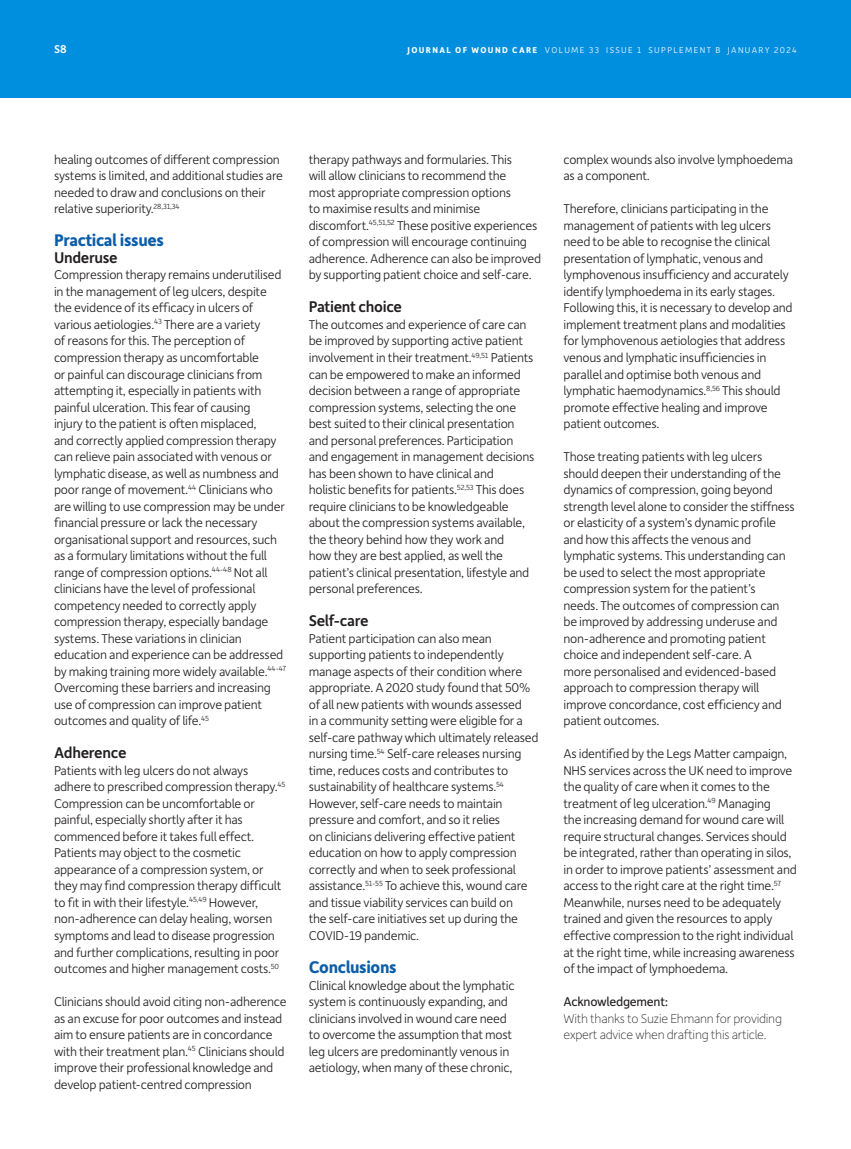
<style>
.page{position:relative;width:851px;height:1149px;background:#fff}
.page>*{position:absolute;margin:0;border:0;box-sizing:border-box;transform-origin:0 0}
.Header_A{font:700 18px "Depot New";letter-spacing:-.02em;color:#0c5eaa}
.Header_B{font:500 16.5px "Depot New";letter-spacing:-.02em;color:#231f20}
.Body__space{font:300 13.5px/16.5px "Depot New";letter-spacing:-.02em;color:#231f20}
.Body__no_indent{font:300 13.5px/16.5px "Depot New";letter-spacing:-.02em;color:#231f20}
.Note{font:100 13.5px/16.5px "Depot New";letter-spacing:-.02em;color:#231f20}
.t1{font:500 12px "Depot New";color:#fff}
.t2{font:300 9px "Depot New";letter-spacing:.15em;color:#fff}
.s1{font-weight:700}
.s2{font-weight:400}
</style>
<div class="page">
<div style="left:0;top:0;width:850px;height:98px;background:#008fde"></div>
<p class="t1" style="left:54px;top:42px;width:14px">S8</p>
<p class="t2" style="left:407px;top:45px;width:391px"><span class="s1">JOURNAL OF WOUND CARE</span> VOLUME 33 ISSUE 1 SUPPLEMENT B JANUARY 2024</p>
<p class="Body__space" style="left:54px;top:150px;width:230px">healing outcomes of different compression systems is limited, and additional studies are needed to draw and conclusions on their relative superiority.<sup>28,31,34</sup></p>
<p class="Header_A" style="left:54px;top:228px;width:111px">Practical issues</p>
<p class="Header_B" style="left:54px;top:246px;width:65px">Underuse</p>
<p class="Body__space" style="left:54px;top:266px;width:233px">Compression therapy remains underutilised in the management of leg ulcers, despite the evidence of its efficacy in ulcers of various aetiologies.<sup>43</sup> There are a variety<br>of reasons for this. The perception of compression therapy as uncomfortable<br>or painful can discourage clinicians from attempting it, especially in patients with painful ulceration. This fear of causing<br>injury to the patient is often misplaced,<br>and correctly applied compression therapy can relieve pain associated with venous or lymphatic disease, as well as numbness and poor range of movement.<sup>44</sup> Clinicians who are willing to use compression may be under financial pressure or lack the necessary organisational support and resources, such as a formulary limitations without the full range of compression options.<sup>44-48</sup> Not all clinicians have the level of professional competency needed to correctly apply compression therapy, especially bandage systems. These variations in clinician education and experience can be addressed by making training more widely available.<sup>44-47<br></sup>Overcoming these barriers and increasing use of compression can improve patient outcomes and quality of life.<sup>45</sup></p>
<p class="Header_B" style="left:54px;top:741px;width:74px">Adherence</p>
<p class="Body__space" style="left:54px;top:761px;width:233px">Patients with leg ulcers do not always adhere to prescribed compression therapy.<sup>45<br></sup>Compression can be uncomfortable or painful, especially shortly after it has commenced before it takes full effect.<br>Patients may object to the cosmetic appearance of a compression system, or they may find compression therapy difficult to fit in with their lifestyle.<sup>45,49</sup> However, non-adherence can delay healing, worsen symptoms and lead to disease progression and further complications, resulting in poor outcomes and higher management costs.<sup>50</sup></p>
<p class="Body__space" style="left:54px;top:992px;width:234px">Clinicians should avoid citing non-adherence as an excuse for poor outcomes and instead aim to ensure patients are in concordance with their treatment plan.<sup>45</sup> Clinicians should improve their professional knowledge and develop patient-centred compression</p>
<p class="Body__space" style="left:309px;top:150px;width:234px">therapy pathways and formularies. This<br>will allow clinicians to recommend the<br>most appropriate compression options<br>to maximise results and minimise discomfort.<sup>45,51,52</sup> These positive experiences of compression will encourage continuing adherence. Adherence can also be improved by supporting patient choice and self-care.</p>
<p class="Header_B" style="left:309px;top:296px;width:95px">Patient choice</p>
<p class="Body__no_indent" style="left:309px;top:315px;width:227px">The outcomes and experience of care can be improved by supporting active patient involvement in their treatment.<sup>49,51</sup> Patients can be empowered to make an informed decision between a range of appropriate compression systems, selecting the one best suited to their clinical presentation and personal preferences. Participation and engagement in management decisions has been shown to have clinical and holistic benefits for patients.<sup>52,53</sup> This does require clinicians to be knowledgeable about the compression systems available, the theory behind how they work and<br>how they are best applied, as well the patient’s clinical presentation, lifestyle and personal preferences.</p>
<p class="Header_B" style="left:309px;top:609px;width:61px">Self-care</p>
<p class="Body__space" style="left:309px;top:629px;width:231px">Patient participation can also mean supporting patients to independently manage aspects of their condition where appropriate. A 2020 study found that 50% of all new patients with wounds assessed<br>in a community setting were eligible for a self-care pathway which ultimately released nursing time.<sup>54</sup> Self-care releases nursing time, reduces costs and contributes to sustainability of healthcare systems.<sup>54<br></sup>However, self-care needs to maintain pressure and comfort, and so it relies<br>on clinicians delivering effective patient education on how to apply compression correctly and when to seek professional assistance.<sup>51-55</sup> To achieve this, wound care and tissue viability services can build on<br>the self-care initiatives set up during the COVID-19 pandemic.</p>
<p class="Header_A" style="left:309px;top:954px;width:89px">Conclusions</p>
<p class="Body__space" style="left:309px;top:975px;width:207px">Clinical knowledge about the lymphatic system is continuously expanding, and clinicians involved in wound care need to overcome the assumption that most leg ulcers are predominantly venous in aetiology, when many of these chronic,</p>
<p class="Body__space" style="left:563px;top:150px;width:231px">complex wounds also involve lymphoedema as a component.</p>
<p class="Body__space" style="left:563px;top:200px;width:231px">Therefore, clinicians participating in the management of patients with leg ulcers need to be able to recognise the clinical presentation of lymphatic, venous and lymphovenous insufficiency and accurately identify lymphoedema in its early stages.<br>Following this, it is necessary to develop and implement treatment plans and modalities for lymphovenous aetiologies that address venous and lymphatic insufficiencies in parallel and optimise both venous and lymphatic haemodynamics.<sup>8,56</sup> This should promote effective healing and improve patient outcomes.</p>
<p class="Body__space" style="left:563px;top:447px;width:233px">Those treating patients with leg ulcers should deepen their understanding of the dynamics of compression, going beyond strength level alone to consider the stiffness or elasticity of a system’s dynamic profile and how this affects the venous and lymphatic systems. This understanding can be used to select the most appropriate compression system for the patient’s<br>needs. The outcomes of compression can be improved by addressing underuse and non-adherence and promoting patient choice and independent self-care. A<br>more personalised and evidenced-based approach to compression therapy will improve concordance, cost efficiency and patient outcomes.</p>
<p class="Body__space" style="left:563px;top:744px;width:235px">As identified by the Legs Matter campaign, NHS services across the UK need to improve the quality of care when it comes to the treatment of leg ulceration.<sup>49</sup> Managing<br>the increasing demand for wound care will require structural changes. Services should be integrated, rather than operating in silos, in order to improve patients’ assessment and access to the right care at the right time.<sup>57<br></sup>Meanwhile, nurses need to be adequately trained and given the resources to apply effective compression to the right individual at the right time, while increasing awareness of the impact of lymphoedema.</p>
<p class="Note" style="left:563px;top:992px;width:220px"><span class="s2">Acknowledgement:<br></span>With thanks to Suzie Ehmann for providing expert advice when drafting this article.</p>
</div>
